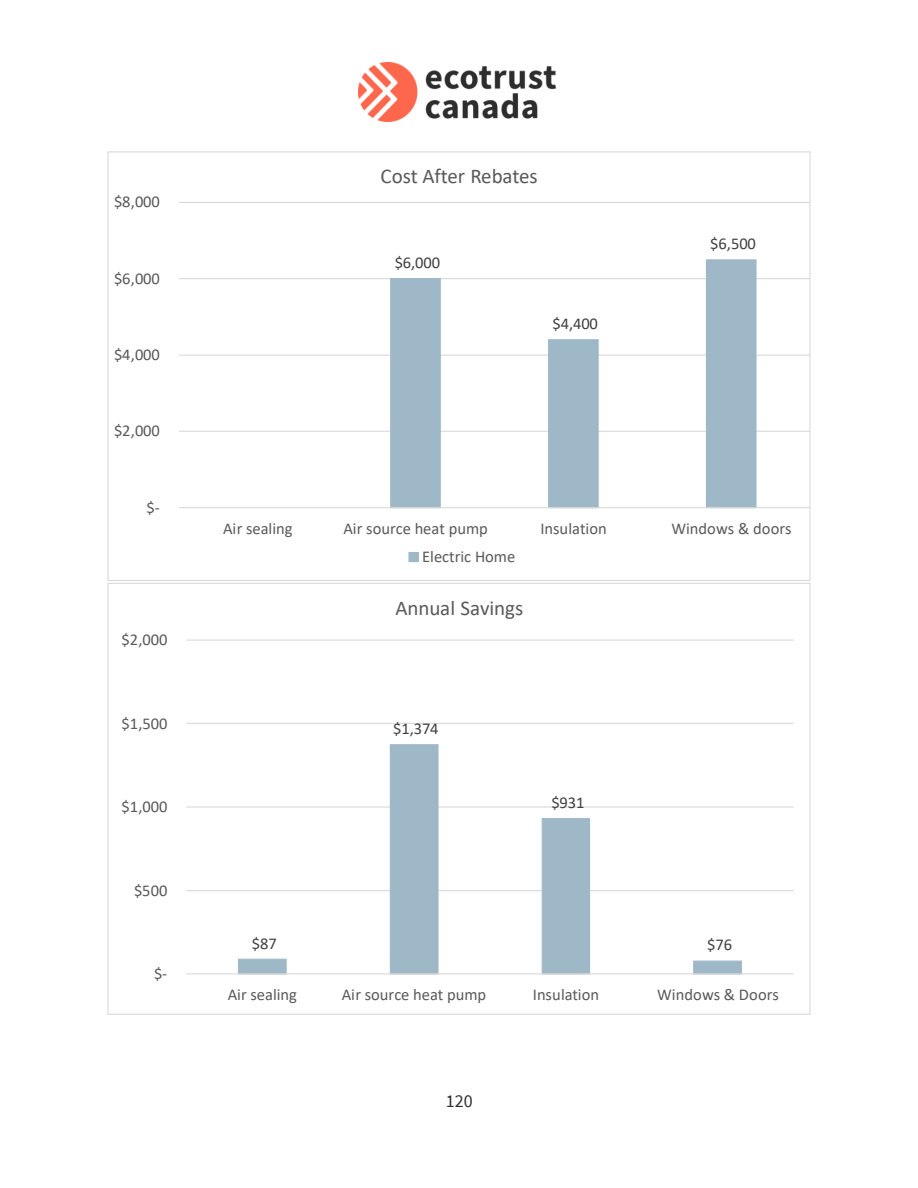
<style>
.page{position:relative;width:918px;height:1188px;background:#fff}
.page>*{position:absolute;margin:0;border:0;box-sizing:border-box;transform-origin:0 0}
.t1{font:21px "Calibri";letter-spacing:-.005em;color:#595959}
.t2{font:18px "Source Sans Pro";color:#2d2d2d}
.t3{font:16.5px "Calibri";color:#595959}
.t4{font:16.5px "Calibri";letter-spacing:-.005em;color:#404040}
</style>
<div class="page">
<img style="left:359px;top:63px;width:197px;height:59px">
<hr style="left:179px;top:431px;width:631px;height:1px;background:#d9d9d9">
<hr style="left:179px;top:355px;width:631px;height:1px;background:#d9d9d9">
<hr style="left:179px;top:278px;width:631px;height:1px;background:#d9d9d9">
<hr style="left:179px;top:202px;width:631px;height:1px;background:#d9d9d9">
<svg style="left:390px;top:259px;width:367px;height:250px"></svg>
<hr style="left:179px;top:507px;width:631px;height:1px;background:#d9d9d9">
<div style="left:409px;top:553px;width:9px;height:9px;background:#9fb8c8"></div>
<div style="left:408px;top:552px;width:11px;height:10px;border:1px solid #9fb8c8"></div>
<hr style="left:186px;top:890px;width:608px;height:1px;background:#d9d9d9">
<hr style="left:186px;top:806px;width:608px;height:2px;background:#d9d9d9">
<hr style="left:186px;top:723px;width:608px;height:1px;background:#d9d9d9">
<hr style="left:186px;top:640px;width:608px;height:1px;background:#d9d9d9">
<svg style="left:237px;top:744px;width:505px;height:231px"></svg>
<hr style="left:186px;top:973px;width:608px;height:1px;background:#d9d9d9">
<p class="t3" style="left:114px;top:195px;width:47px">$8,000</p>
<p class="t3" style="left:114px;top:271px;width:47px">$6,000</p>
<p class="t3" style="left:114px;top:348px;width:47px">$4,000</p>
<p class="t3" style="left:114px;top:424px;width:47px">$2,000</p>
<p class="t3" style="left:147px;top:500px;width:15px">$-</p>
<p class="t3" style="left:122px;top:633px;width:47px">$2,000</p>
<p class="t3" style="left:122px;top:716px;width:47px">$1,500</p>
<p class="t3" style="left:122px;top:800px;width:47px">$1,000</p>
<p class="t3" style="left:134px;top:883px;width:35px">$500</p>
<p class="t3" style="left:154px;top:967px;width:15px">$-</p>
<p class="t1" style="left:380px;top:167px;width:159px">Cost After Rebates</p>
<p class="t4" style="left:395px;top:255px;width:47px">$6,000</p>
<p class="t4" style="left:553px;top:316px;width:47px">$4,400</p>
<p class="t4" style="left:710px;top:236px;width:47px">$6,500</p>
<p class="t3" style="left:223px;top:522px;width:71px">Air sealing</p>
<p class="t3" style="left:343px;top:522px;width:146px">Air source heat pump</p>
<p class="t3" style="left:540px;top:522px;width:68px">Insulation</p>
<p class="t3" style="left:672px;top:522px;width:122px">Windows &amp; doors</p>
<p class="t3" style="left:422px;top:550px;width:95px">Electric Home</p>
<p class="t1" style="left:395px;top:599px;width:129px">Annual Savings</p>
<p class="t4" style="left:252px;top:936px;width:26px">$87</p>
<p class="t4" style="left:393px;top:721px;width:47px">$1,374</p>
<p class="t4" style="left:551px;top:795px;width:35px">$931</p>
<p class="t4" style="left:707px;top:938px;width:26px">$76</p>
<p class="t3" style="left:228px;top:988px;width:71px">Air sealing</p>
<p class="t3" style="left:342px;top:988px;width:146px">Air source heat pump</p>
<p class="t3" style="left:533px;top:988px;width:68px">Insulation</p>
<p class="t3" style="left:657px;top:988px;width:123px">Windows &amp; Doors</p>
<p class="t2" style="left:446px;top:1089px;width:28px">120</p>
</div>
